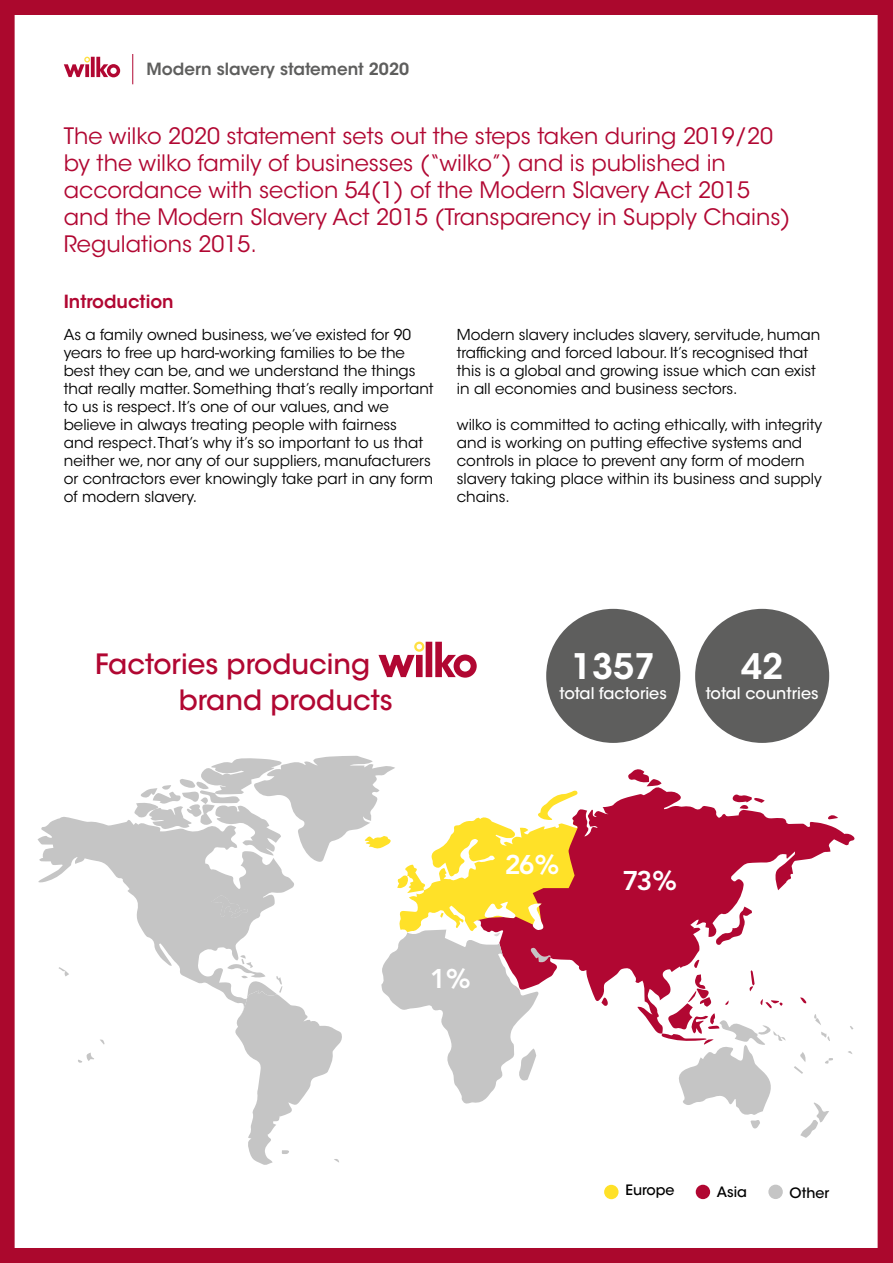
<style>
.page{position:relative;width:893px;height:1263px;background:#fff}
.page>*{position:absolute;margin:0;border:0;box-sizing:border-box;transform-origin:0 0}
.t1{font:600 34.95px "ITC Avant Garde Std";color:#fff}
.t2{font:500 27.75px/35.5px "ITC Avant Garde Std";color:#b10732}
.t3{font:800 26.85px "Avenir Wilko";color:#fff}
.t4{font:22.5px/27px "ITC Avant Garde Std";color:#b10732}
.t5{font:600 18px "ITC Avant Garde Std";color:#b10732}
.t6{font:600 16.65px "ITC Avant Garde Std";color:#5e5e5d}
.t7{font:500 16.05px "ITC Avant Garde Std";color:#fff}
.t8{font:15px/18px "ITC Avant Garde Std";color:#000}
.t9{font:500 14.25px "ITC Avant Garde Std";color:#000}
</style>
<div class="page">
<div style="left:0;top:0;width:893px;height:1263px;border:15px solid #ab082d"></div>
<div style="left:604px;top:1185px;width:14px;height:14px;background:#ffe128;border-radius:50%"></div>
<div style="left:696px;top:1185px;width:14px;height:14px;background:#b10732;border-radius:50%"></div>
<div style="left:768px;top:1185px;width:15px;height:14px;background:#c5c5c5;border-radius:50%"></div>
<svg style="left:800px;top:1102px;width:29px;height:36px"></svg>
<svg style="left:628px;top:769px;width:34px;height:17px"></svg>
<svg style="left:800px;top:1052px;width:6px;height:10px"></svg>
<svg style="left:794px;top:1066px;width:9px;height:8px"></svg>
<svg style="left:100px;top:1039px;width:5px;height:5px"></svg>
<svg style="left:825px;top:1058px;width:8px;height:6px"></svg>
<svg style="left:78px;top:1052px;width:16px;height:11px"></svg>
<svg style="left:821px;top:1034px;width:9px;height:7px"></svg>
<svg style="left:38px;top:817px;width:96px;height:160px"></svg>
<svg style="left:661px;top:1034px;width:125px;height:95px"></svg>
<svg style="left:591px;top:786px;width:264px;height:248px"></svg>
<svg style="left:134px;top:756px;width:457px;height:409px"></svg>
<div style="left:695px;top:609px;width:134px;height:134px;background:#5e5e5d;border-radius:50%"></div>
<div style="left:546px;top:609px;width:134px;height:134px;background:#5e5e5d;border-radius:50%"></div>
<svg style="left:378px;top:642px;width:99px;height:36px"></svg>
<svg style="left:64px;top:57px;width:56px;height:20px"></svg>
<hr style="left:132px;top:54px;width:1px;height:30px;background:#b10732">
<p class="t6" style="left:147px;top:59px;width:264px">Modern slavery statement 2020</p>
<p class="t4" style="left:64px;top:123px;width:728px">The wilko 2020 statement sets out the steps taken during 2019/20 by the wilko family of businesses (“wilko”) and is published in accordance with section 54(1) of the Modern Slavery Act 2015 and the Modern Slavery Act 2015 (Transparency in Supply Chains)<br>Regulations 2015.</p>
<p class="t5" style="left:64px;top:290px;width:111px">Introduction</p>
<p class="t8" style="left:64px;top:326px;width:371px">As a family owned business, we’ve existed for 90 years to free up hard-working families to be the best they can be, and we understand the things that really matter. Something that’s really important to us is respect. It’s one of our values, and we believe in always treating people with fairness<br>and respect. That’s why it’s so important to us that neither we, nor any of our suppliers, manufacturers or contractors ever knowingly take part in any form of modern slavery.</p>
<p class="t8" style="left:457px;top:326px;width:365px">Modern slavery includes slavery, servitude, human trafficking and forced labour. It’s recognised that this is a global and growing issue which can exist in all economies and business sectors.</p>
<p class="t8" style="left:457px;top:416px;width:367px">wilko is committed to acting ethically, with integrity and is working on putting effective systems and controls in place to prevent any form of modern slavery taking place within its business and supply chains.</p>
<p class="t2" style="left:179px;top:647px;width:216px;text-indent:-84px">Factories producing brand products</p>
<p class="t1" style="left:571px;top:644px;width:86px">1357</p>
<p class="t7" style="left:560px;top:683px;width:109px">total factories</p>
<p class="t1" style="left:741px;top:644px;width:44px">42</p>
<p class="t7" style="left:706px;top:683px;width:114px">total countries</p>
<p class="t3" style="left:505px;top:849px;width:56px">26%</p>
<p class="t3" style="left:430px;top:963px;width:42px">1%</p>
<p class="t3" style="left:623px;top:865px;width:55px">73%</p>
<p class="t9" style="left:625px;top:1181px;width:51px">Europe</p>
<p class="t9" style="left:717px;top:1183px;width:32px">Asia</p>
<p class="t9" style="left:790px;top:1184px;width:41px">Other</p>
</div>
